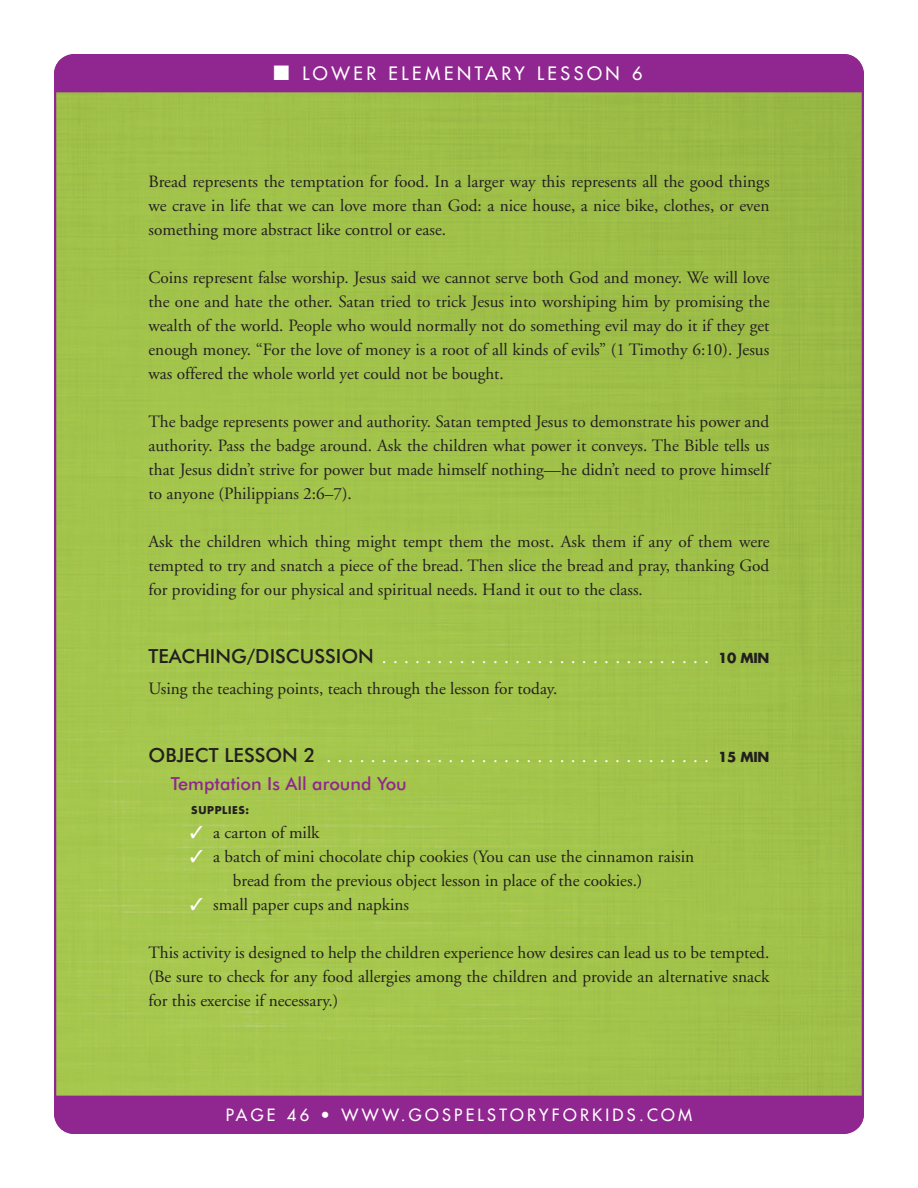
<style>
.page{position:relative;width:918px;height:1188px;background:#fff}
.page>*{position:absolute;margin:0;border:0;box-sizing:border-box;transform-origin:0 0}
.SUB_1{font:19.5px "Adobe Garamond";color:#fff}
.LS_Subhead_2{font:500 18px "Futura BT";color:#90268f}
.t1{font:18px "Futura";letter-spacing:.2em;color:#fff}
.TXT{font:17.25px/24px "Adobe Garamond";color:#231f20;text-align:justify}
.t2{font:16.5px "Futura";letter-spacing:.2em;color:#fff}
.LS_Supply_List_Inden{font:700 10.5px "Futura";letter-spacing:.06em;color:#231f20}
.s1{font-family:"Futura BT";font-weight:500;color:#231f20}
.s2{font-family:"Futura";font-weight:700;font-size:13.5px;color:#231f20}
.s3{color:#fff}
</style>
<div class="page">
<div style="left:57px;top:92px;width:804px;height:1004px;background:#a2c44b"></div>
<div style="left:54px;top:54px;width:810px;height:38px;background:#90268f"></div>
<div style="left:54px;top:1096px;width:810px;height:38px;background:#90268f"></div>
<p class="t1" style="left:273px;top:62px;width:371px">■ LOWER ELEMENTARY LESSON 6</p>
<p class="TXT" style="left:148px;top:170px;width:623px">Bread represents the temptation for food. In a larger way this represents all the good things we crave in life that we can love more than God: a nice house, a nice bike, clothes, or even something more abstract like control or ease.</p>
<p class="TXT" style="left:148px;top:266px;width:623px">Coins represent false worship. Jesus said we cannot serve both God and money. We will love the one and hate the other. Satan tried to trick Jesus into worshiping him by promising the wealth of the world. People who would normally not do something evil may do it if they get enough money. “For the love of money is a root of all kinds of evils” (1 Timothy 6:10). Jesus was offered the whole world yet could not be bought.</p>
<p class="TXT" style="left:148px;top:410px;width:622px">The badge represents power and authority. Satan tempted Jesus to demonstrate his power and authority. Pass the badge around. Ask the children what power it conveys. The Bible tells us that Jesus didn’t strive for power but made himself nothing—he didn’t need to prove himself to anyone (Philippians 2:6–7).</p>
<p class="TXT" style="left:148px;top:530px;width:623px">Ask the children which thing might tempt them the most. Ask them if any of them were tempted to try and snatch a piece of the bread. Then slice the bread and pray, thanking God for providing for our physical and spiritual needs. Hand it out to the class.</p>
<p class="SUB_1" style="left:148px;top:647px;width:623px"><span class="s1">TEACHING/DISCUSSION</span> .............................. <span class="s2">10 MIN</span></p>
<p class="TXT" style="left:148px;top:677px;width:410px">Using the teaching points, teach through the lesson for today.</p>
<p class="SUB_1" style="left:148px;top:746px;width:623px"><span class="s1">OBJECT LESSON 2</span> ................................... <span class="s2">15 MIN</span></p>
<p class="LS_Subhead_2" style="left:171px;top:773px;width:237px">Temptation Is All around You</p>
<p class="LS_Supply_List_Inden" style="left:191px;top:803px;width:60px">SUPPLIES:</p>
<p class="TXT" style="left:190px;top:821px;width:131px"><span class="s3">✓</span> a carton of milk</p>
<p class="TXT" style="left:190px;top:845px;width:506px;text-align:center"><span class="s3">✓</span> a batch of mini chocolate chip cookies (You can use the cinnamon raisin bread from the previous object lesson in place of the cookies.)</p>
<p class="TXT" style="left:190px;top:893px;width:221px"><span class="s3">✓</span> small paper cups and napkins</p>
<p class="TXT" style="left:148px;top:941px;width:622px">This activity is designed to help the children experience how desires can lead us to be tempted. (Be sure to check for any food allergies among the children and provide an alternative snack for this exercise if necessary.)</p>
<p class="t2" style="left:226px;top:1104px;width:468px">PAGE 46 • WWW.GOSPELSTORYFORKIDS.COM</p>
</div>
